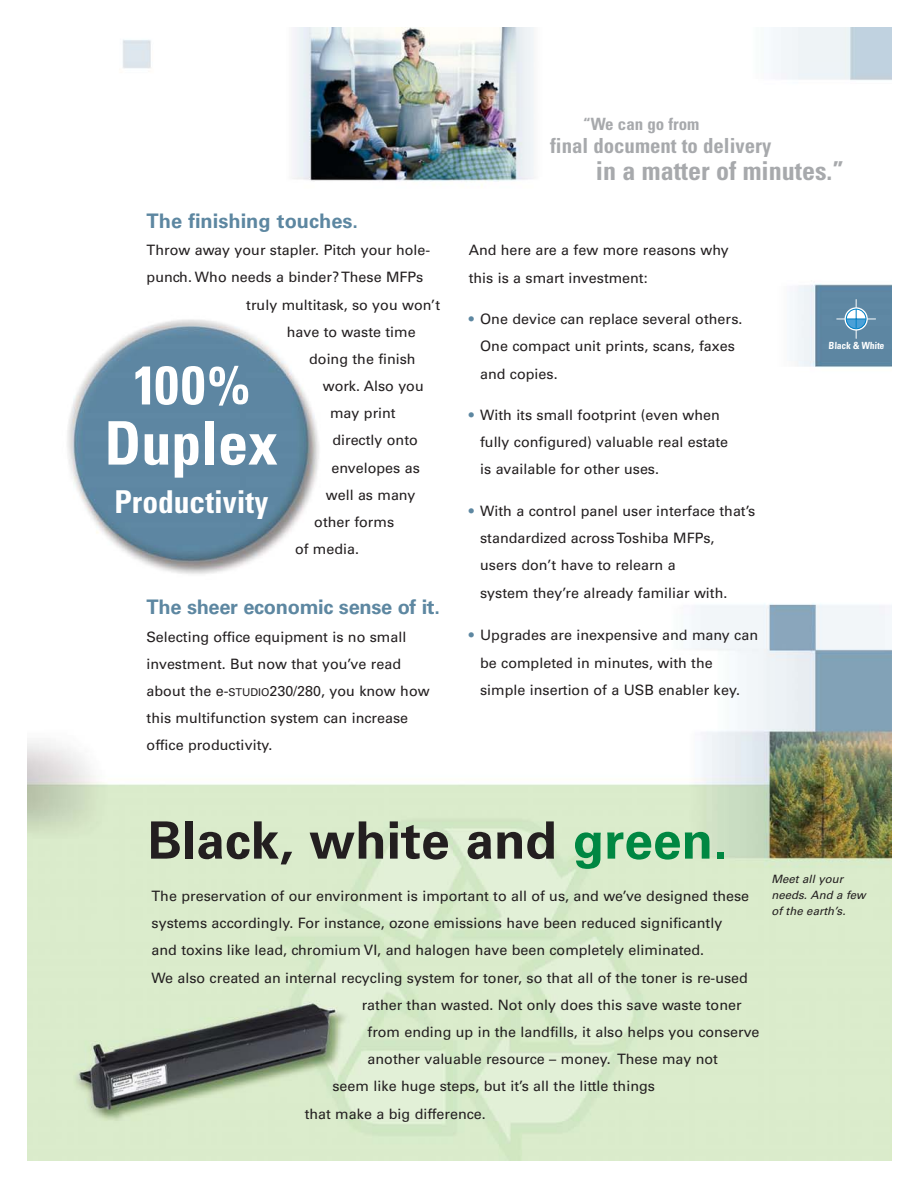
<style>
.page{position:relative;width:918px;height:1188px;background:#fff}
.page>*{position:absolute;margin:0;border:0;box-sizing:border-box;transform-origin:0 0}
.t1{font:700 condensed 60.15px "Univers";color:#fff}
.t2{font:700 condensed 54.45px "Univers";color:#fff}
.t3{font:700 51.6px "Univers";color:#231f20}
.t4{font:700 condensed 31.5px "Univers";color:#fff}
.t5{font:700 condensed 26.1px "Univers";color:#a7a9ac}
.t6{font:700 condensed 20.85px "Univers";color:#a7a9ac}
.t7{font:700 20.1px "Univers";letter-spacing:-.015em;color:#5d87a1}
.t8{font:700 condensed 16.95px "Univers";color:#a7a9ac}
.t9{font:14.25px/27.2px "Univers";color:#231f20}
.t10{font:italic 11.4px/15.8px "Univers";color:#231f20}
.t11{font:700 condensed 9.9px "Univers";color:#fff;scale:.95 1}
.s1{font-size:10.8px}
.s2{color:#5d87a1}
.s3{color:#008742}
</style>
<div class="page">
<img style="left:28px;top:28px;width:863px;height:1133px">
<svg style="left:837px;top:300px;width:39px;height:38px"></svg>
<div style="left:846px;top:309px;width:20px;height:20px;border:1px solid #0081c6;border-radius:50%"></div>
<h3 class="t7" style="left:147px;top:213px;width:213px">The finishing touches.</h3>
<p class="t9" style="left:147px;top:238px;width:285px">Throw away your stapler. Pitch your hole-</p>
<p class="t9" style="left:147px;top:265px;width:278px">punch. Who needs a binder? These MFPs</p>
<p class="t9" style="left:246px;top:292px;width:195px">truly multitask, so you won’t</p>
<p class="t9" style="left:287px;top:319px;width:130px">have to waste time</p>
<p class="t9" style="left:309px;top:347px;width:108px">doing the finish</p>
<p class="t9" style="left:323px;top:374px;width:103px">work. Also you</p>
<p class="t9" style="left:330px;top:401px;width:67px">may print</p>
<p class="t9" style="left:332px;top:428px;width:87px">directly onto</p>
<p class="t9" style="left:331px;top:455px;width:90px">envelopes as</p>
<p class="t9" style="left:326px;top:483px;width:91px">well as many</p>
<p class="t9" style="left:314px;top:510px;width:81px">other forms</p>
<p class="t9" style="left:295px;top:537px;width:66px">of media.</p>
<h2 class="t2" style="left:133px;top:365px;width:119px">100%</h2>
<h1 class="t1" style="left:105px;top:421px;width:175px">Duplex</h1>
<h3 class="t4" style="left:114px;top:491px;width:155px">Productivity</h3>
<h3 class="t7" style="left:147px;top:600px;width:295px">The sheer economic sense of it.</h3>
<p class="t9" style="left:147px;top:624px;width:285px">Selecting office equipment is no small investment. But now that you’ve read about the e-<span class="s1">STUDIO</span>230/280, you know how this multifunction system can increase office productivity.</p>
<p class="t8" style="left:583px;top:118px;width:118px">“We can go from</p>
<h3 class="t6" style="left:550px;top:138px;width:223px">final document to delivery</h3>
<h3 class="t5" style="left:596px;top:161px;width:250px">in a matter of minutes.”</h3>
<p class="t9" style="left:469px;top:238px;width:262px">And here are a few more reasons why this is a smart investment:</p>
<p class="t9" style="left:480px;top:307px;width:264px;text-indent:-12px"><span class="s2">•</span> One device can replace several others.<br>One compact unit prints, scans, faxes and copies.</p>
<p class="t9" style="left:480px;top:403px;width:250px;text-indent:-12px"><span class="s2">•</span> With its small footprint (even when fully configured) valuable real estate is available for other uses.</p>
<p class="t9" style="left:480px;top:499px;width:277px;text-indent:-12px"><span class="s2">•</span> With a control panel user interface that’s standardized across Toshiba MFPs,<br>users don’t have to relearn a<br>system they’re already familiar with.</p>
<p class="t9" style="left:480px;top:623px;width:279px;text-indent:-12px"><span class="s2">•</span> Upgrades are inexpensive and many can be completed in minutes, with the simple insertion of a USB enabler key.</p>
<p class="t11" style="left:829px;top:342px;width:61px">Black &amp; White</p>
<h3 class="t3" style="left:148px;top:821px;width:581px">Black, white and <span class="s3">green.</span></h3>
<p class="t9" style="left:152px;top:884px;width:599px">The preservation of our environment is important to all of us, and we’ve designed these</p>
<p class="t9" style="left:152px;top:911px;width:572px">systems accordingly. For instance, ozone emissions have been reduced significantly</p>
<p class="t9" style="left:152px;top:938px;width:554px">and toxins like lead, chromium VI, and halogen have been completely eliminated.</p>
<p class="t9" style="left:152px;top:965px;width:598px">We also created an internal recycling system for toner, so that all of the toner is re-used</p>
<p class="t9" style="left:362px;top:992px;width:381px">rather than wasted. Not only does this save waste toner</p>
<p class="t9" style="left:368px;top:1020px;width:394px">from ending up in the landfills, it also helps you conserve</p>
<p class="t9" style="left:368px;top:1047px;width:352px">another valuable resource – money. These may not</p>
<p class="t9" style="left:332px;top:1074px;width:324px">seem like huge steps, but it’s all the little things</p>
<p class="t9" style="left:305px;top:1101px;width:183px">that make a big difference.</p>
<p class="t10" style="left:771px;top:872px;width:96px">Meet all your needs. And a few of the earth’s.</p>
</div>
